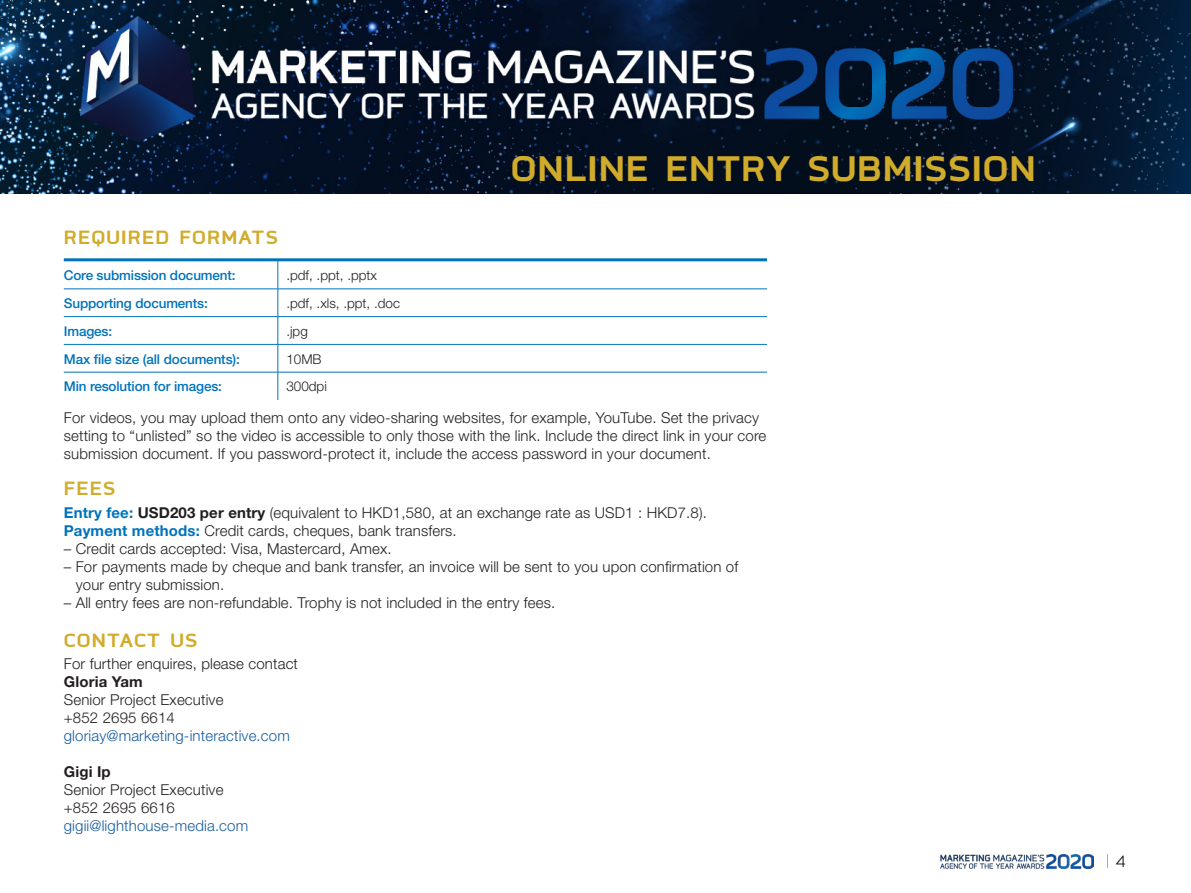
<style>
.page{position:relative;width:1191px;height:893px;background:#fff}
.page>*{position:absolute;margin:0;border:0;box-sizing:border-box;transform-origin:0 0}
.t1{font:700 42px "Coupe";letter-spacing:.02em;color:#d1ab2a;scale:1.05 1}
.t2{font:700 22.5px "Coupe";letter-spacing:.05em;color:#d1ab2a;scale:1.05 1}
.t3{font:20.25px "Coupe Normal";color:#231f20}
.t4{font:300 15px/18px "Helvetica Neue";letter-spacing:.01em;color:#231f20}
.t5{font:300 15px/18px "Helvetica Neue";letter-spacing:.01em;color:#175d9e}
.t6{font:700 15px "Helvetica Neue";letter-spacing:.01em;color:#231f20}
.t7{font:500 13.5px "Helvetica Neue CE";letter-spacing:-.01em;color:#0073bc}
.t8{font:300 13.5px "Helvetica Neue CE";color:#231f20}
.s1{font-weight:700;color:#0073bc}
.s2{font-weight:700}
.s3{color:#231f20}
</style>
<div class="page">
<img style="left:0;top:0;width:1191px;height:193px">
<hr style="left:64px;top:289px;width:214px;height:1px;background:#0073bc">
<hr style="left:278px;top:289px;width:489px;height:1px;background:#0073bc">
<hr style="left:64px;top:316px;width:214px;height:1px;background:#0073bc">
<hr style="left:278px;top:316px;width:489px;height:1px;background:#0073bc">
<hr style="left:64px;top:344px;width:214px;height:1px;background:#0073bc">
<hr style="left:278px;top:344px;width:489px;height:1px;background:#0073bc">
<hr style="left:64px;top:372px;width:214px;height:1px;background:#0073bc">
<hr style="left:278px;top:372px;width:489px;height:1px;background:#0073bc">
<svg style="left:277px;top:261px;width:1px;height:139px"></svg>
<hr style="left:64px;top:258px;width:703px;height:3px;background:#0073bc">
<img style="left:940px;top:854px;width:153px;height:14px">
<p class="t2" style="left:64px;top:225px;width:205px">REQUIRED FORMATS</p>
<p class="t7" style="left:64px;top:267px;width:173px">Core submission document:</p>
<p class="t8" style="left:286px;top:267px;width:92px">.pdf, .ppt, .pptx</p>
<p class="t7" style="left:64px;top:295px;width:146px">Supporting documents:</p>
<p class="t8" style="left:286px;top:295px;width:115px">.pdf, .xls, .ppt, .doc</p>
<p class="t7" style="left:64px;top:323px;width:50px">Images:</p>
<p class="t8" style="left:286px;top:323px;width:23px">.jpg</p>
<p class="t7" style="left:64px;top:350px;width:178px">Max file size (all documents):</p>
<p class="t8" style="left:286px;top:351px;width:37px">10MB</p>
<p class="t7" style="left:64px;top:378px;width:160px">Min resolution for images:</p>
<p class="t8" style="left:286px;top:378px;width:42px">300dpi</p>
<p class="t1" style="left:511px;top:147px;width:501px">ONLINE ENTRY SUBMISSION</p>
<p class="t4" style="left:64px;top:408px;width:704px">For videos, you may upload them onto any video-sharing websites, for example, YouTube. Set the privacy setting to “unlisted” so the video is accessible to only those with the link. Include the direct link in your core submission document. If you password-protect it, include the access password in your document.</p>
<p class="t2" style="left:64px;top:477px;width:51px">FEES</p>
<p class="t4" style="left:64px;top:503px;width:644px"><span class="s1">Entry fee:</span> <span class="s2">USD203 per entry</span> (equivalent to HKD1,580, at an exchange rate as USD1 : HKD7.8).</p>
<p class="t4" style="left:64px;top:521px;width:394px"><span class="s1">Payment methods:</span> Credit cards, cheques, bank transfers.</p>
<p class="t4" style="left:64px;top:539px;width:329px">– Credit cards accepted: Visa, Mastercard, Amex.</p>
<p class="t4" style="left:76px;top:557px;width:664px;text-indent:-12px">– For payments made by cheque and bank transfer, an invoice will be sent to you upon confirmation of your entry submission.</p>
<p class="t4" style="left:64px;top:593px;width:493px">– All entry fees are non-refundable. Trophy is not included in the entry fees.</p>
<p class="t2" style="left:64px;top:628px;width:129px">CONTACT US</p>
<p class="t4" style="left:64px;top:654px;width:236px">For further enquires, please contact</p>
<p class="t6" style="left:64px;top:672px;width:81px">Gloria Yam</p>
<p class="t4" style="left:64px;top:690px;width:161px">Senior Project Executive</p>
<p class="t4" style="left:64px;top:708px;width:113px">+852 2695 6614</p>
<p class="t5" style="left:64px;top:726px;width:228px">gloriay@marketing-interactive.com</p>
<p class="t6" style="left:64px;top:762px;width:48px">Gigi Ip</p>
<p class="t4" style="left:64px;top:780px;width:161px">Senior Project Executive</p>
<p class="t5" style="left:64px;top:798px;width:186px"><span class="s3">+852 2695 6616 </span>gigii@lighthouse-media.com</p>
<p class="t3" style="left:1114px;top:850px;width:14px">4</p>
</div>
